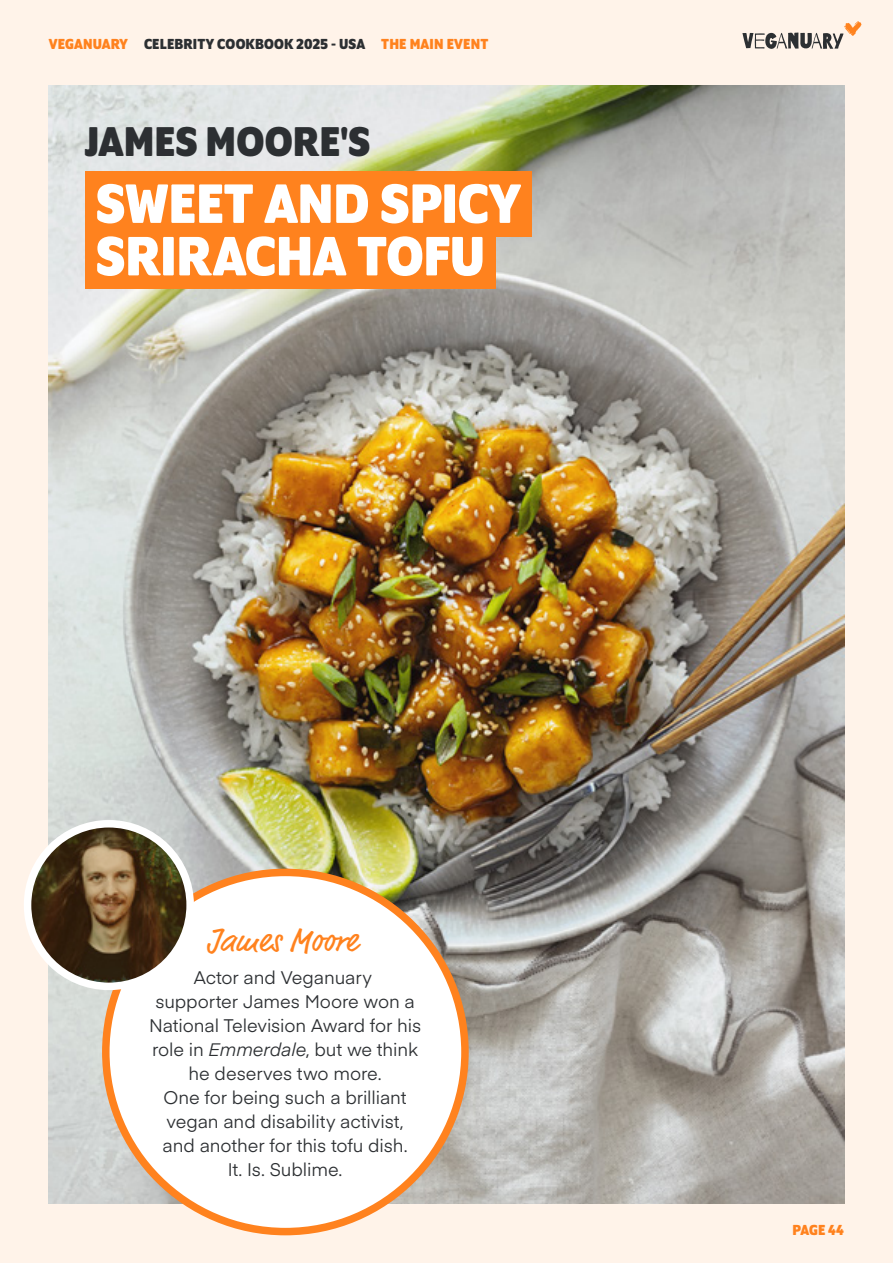
<style>
.page{position:relative;width:893px;height:1263px;background:#fff3e9}
.page>*{position:absolute;margin:0;border:0;box-sizing:border-box;transform-origin:0 0}
.Recipe_Title_-_Orange{font:700 60px "Program OT";letter-spacing:-.005em;color:#fff}
.Recipe_Author{font:700 45px "Program OT";color:#2c2f32}
.Bubble_Celebrity_Name{font:33px "Market Pro";color:#ff821e}
.Bubble_Celebrity_Bio{font:18px/24px "Eina 01";letter-spacing:-.005em;color:#2c2f32;text-align:center}
.t1{font:700 15.75px "Program OT";letter-spacing:.01em;color:#2c2f32}
.t2{font:700 15.75px "Program OT";color:#ff821e}
.s1{color:#ff821e}
.s2{font-style:italic}
</style>
<div class="page">
<img style="left:49px;top:85px;width:795px;height:1118px">
<svg style="left:742px;top:21px;width:119px;height:28px"></svg>
<div style="left:85px;top:171px;width:446px;height:66px;background:#ff821e"></div>
<div style="left:85px;top:224px;width:411px;height:65px;background:#ff821e"></div>
<div style="left:106px;top:872px;width:359px;height:359px;background:#fff;border-radius:50%"></div>
<div style="left:102px;top:869px;width:367px;height:366px;border:8px solid #ff821e;border-radius:50%"></div>
<svg style="left:28px;top:824px;width:162px;height:162px;background:#5c482e"></svg>
<div style="left:24px;top:820px;width:170px;height:170px;border:8px solid #fff;border-radius:50%"></div>
<p class="t1" style="left:49px;top:35px;width:441px"><span class="s1">VEGANUARY</span> CELEBRITY COOKBOOK 2025 - USA <span class="s1">THE MAIN EVENT</span></p>
<p class="Recipe_Author" style="left:85px;top:116px;width:287px">JAMES MOORE'S</p>
<p class="Recipe_Title_-_Orange" style="left:96px;top:169px;width:427px">SWEET AND SPICY</p>
<p class="Recipe_Title_-_Orange" style="left:96px;top:221px;width:391px">SRIRACHA TOFU</p>
<p class="Bubble_Celebrity_Name" style="left:207px;top:918px;width:152px">James Moore</p>
<p class="Bubble_Celebrity_Bio" style="left:149px;top:964px;width:274px">Actor and Veganuary<br>supporter James Moore won a<br>National Television Award for his role in <span class="s2">Emmerdale</span>, but we think he deserves two more.<br>One for being such a brilliant vegan and disability activist, and another for this tofu dish.<br>It. Is. Sublime.</p>
<p class="t2" style="left:792px;top:1221px;width:53px">PAGE 44</p>
</div>
